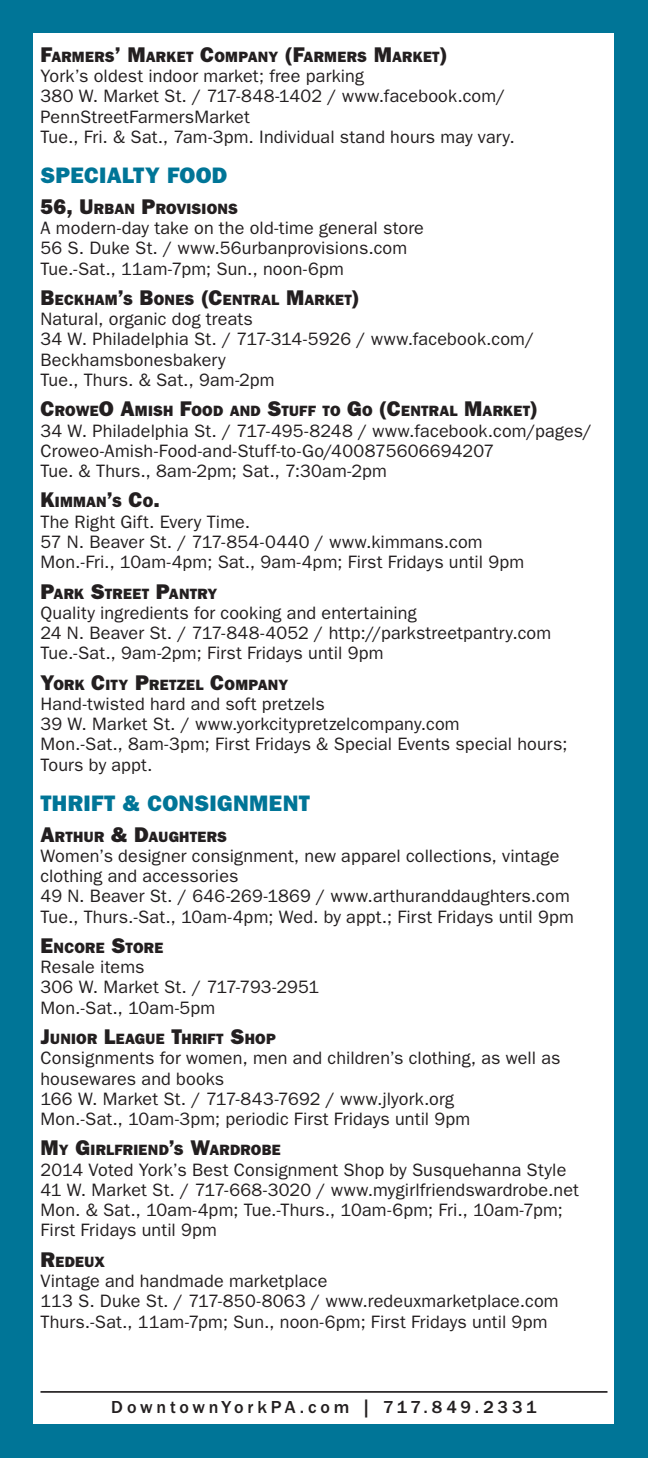
<style>
.page{position:relative;width:648px;height:1458px;background:#007597}
.page>*{position:absolute;margin:0;border:0;box-sizing:border-box;transform-origin:0 0}
.t1{font:22.5px "ITC Franklin Gothic Std Hvy";letter-spacing:.015em;color:#007597}
.t2{font:18px/20.2px "ITC Franklin Gothic Std";letter-spacing:.01em;color:#231f20}
.t3{font:500 18px "ITC Franklin Gothic Std";letter-spacing:.205em;color:#231f20}
.t4{font:15.08px "ITC Franklin Gothic Std Hvy";letter-spacing:.02em;color:#231f20}
.s1{font-size:21.38px}
</style>
<div class="page">
<div style="left:34px;top:34px;width:580px;height:1390px;background:#fff"></div>
<hr style="left:40px;top:1391px;width:568px;height:2px;background:#231f20">
<p class="t4" style="left:40px;top:48px;width:408px"><span class="s1">F</span>ARMERS<span class="s1">’ M</span>ARKET <span class="s1">C</span>OMPANY <span class="s1">(F</span>ARMERS <span class="s1">M</span>ARKET<span class="s1">)</span></p>
<p class="t2" style="left:40px;top:66px;width:476px">York’s oldest indoor market; free parking<br>380 W. Market St. / 717-848-1402 / www.facebook.com/ PennStreetFarmersMarket<br>Tue., Fri. &amp; Sat., 7am-3pm. Individual stand hours may vary.</p>
<p class="t1" style="left:40px;top:162px;width:188px">SPECIALTY FOOD</p>
<p class="t4" style="left:40px;top:200px;width:199px"><span class="s1">56, U</span>RBAN <span class="s1">P</span>ROVISIONS</p>
<p class="t2" style="left:40px;top:218px;width:385px">A modern-day take on the old-time general store<br>56 S. Duke St. / www.56urbanprovisions.com<br>Tue.-Sat., 11am-7pm; Sun., noon-6pm</p>
<p class="t4" style="left:40px;top:291px;width:320px"><span class="s1">B</span>ECKHAM <span class="s1">’</span>S <span class="s1">B</span>ONES <span class="s1">(C</span>ENTRAL <span class="s1">M</span>ARKET<span class="s1">)</span></p>
<p class="t2" style="left:40px;top:309px;width:495px">Natural, organic dog treats<br>34 W. Philadelphia St. / 717-314-5926 / www.facebook.com/ Beckhamsbonesbakery<br>Tue., Thurs. &amp; Sat., 9am-2pm</p>
<p class="t4" style="left:40px;top:402px;width:499px"><span class="s1">C</span>ROWE<span class="s1">O A</span>MISH <span class="s1">F</span>OOD AND <span class="s1">S</span>TUFF TO <span class="s1">G</span>O <span class="s1">(C</span>ENTRAL <span class="s1">M</span>ARKET<span class="s1">)</span></p>
<p class="t2" style="left:40px;top:420px;width:553px">34 W. Philadelphia St. / 717-495-8248 / www.facebook.com/pages/<br>Croweo-Amish-Food-and-Stuff-to-Go/400875606694207<br>Tue. &amp; Thurs., 8am-2pm; Sat., 7:30am-2pm</p>
<p class="t4" style="left:40px;top:493px;width:33px"><span class="s1">K</span>IMMA</p>
<p class="t4" style="left:96px;top:493px;width:65px">N<span class="s1">’</span>S <span class="s1">C</span>O<span class="s1">.</span></p>
<p class="t2" style="left:40px;top:512px;width:485px">The Right Gift. Every Time.<br>57 N. Beaver St. / 717-854-0440 / www.kimmans.com<br>Mon.-Fri., 10am-4pm; Sat., 9am-4pm; First Fridays until 9pm</p>
<p class="t4" style="left:40px;top:585px;width:178px"><span class="s1">P</span>ARK <span class="s1">S</span>TREET <span class="s1">P</span>ANTRY</p>
<p class="t2" style="left:40px;top:603px;width:512px">Quality ingredients for cooking and entertaining<br>24 N. Beaver St. / 717-848-4052 / http://parkstreetpantry.com<br>Tue.-Sat., 9am-2pm; First Fridays until 9pm</p>
<p class="t4" style="left:40px;top:676px;width:249px"><span class="s1">Y</span>ORK <span class="s1">C</span>ITY <span class="s1">P</span>RETZEL <span class="s1">C</span>OMPANY</p>
<p class="t2" style="left:40px;top:694px;width:529px">Hand-twisted hard and soft pretzels<br>39 W. Market St. / www.yorkcitypretzelcompany.com<br>Mon.-Sat., 8am-3pm; First Fridays &amp; Special Events special hours; Tours by appt.</p>
<p class="t1" style="left:40px;top:790px;width:271px">THRIFT &amp; CONSIGNMENT</p>
<p class="t4" style="left:40px;top:828px;width:188px"><span class="s1">A</span>RTHUR <span class="s1">&amp; D</span>AUGHTERS</p>
<p class="t2" style="left:40px;top:846px;width:535px">Women’s designer consignment, new apparel collections, vintage clothing and accessories<br>49 N. Beaver St. / 646-269-1869 / www.arthuranddaughters.com Tue., Thurs.-Sat., 10am-4pm; Wed. by appt.; First Fridays until 9pm</p>
<p class="t4" style="left:40px;top:939px;width:124px"><span class="s1">E</span>NCORE <span class="s1">S</span>TORE</p>
<p class="t2" style="left:40px;top:957px;width:280px">Resale items<br>306 W. Market St. / 717-793-2951<br>Mon.-Sat., 10am-5pm</p>
<p class="t4" style="left:40px;top:1030px;width:237px"><span class="s1">J</span>UNIOR <span class="s1">L</span>EAGUE <span class="s1">T</span>HRIFT <span class="s1">S</span>HOP</p>
<p class="t2" style="left:40px;top:1048px;width:522px">Consignments for women, men and children’s clothing, as well as housewares and books<br>166 W. Market St. / 717-843-7692 / www.jlyork.org<br>Mon.-Sat., 10am-3pm; periodic First Fridays until 9pm</p>
<p class="t4" style="left:40px;top:1141px;width:242px"><span class="s1">M</span>Y <span class="s1">G</span>IRLFRIEND<span class="s1">’</span>S <span class="s1">W</span>ARDROBE</p>
<p class="t2" style="left:40px;top:1160px;width:540px">2014 Voted York’s Best Consignment Shop by Susquehanna Style 41 W. Market St. / 717-668-3020 / www.mygirlfriendswardrobe.net Mon. &amp; Sat., 10am-4pm; Tue.-Thurs., 10am-6pm; Fri., 10am-7pm; First Fridays until 9pm</p>
<p class="t4" style="left:40px;top:1253px;width:66px"><span class="s1">R</span>EDEUX</p>
<p class="t2" style="left:40px;top:1271px;width:520px">Vintage and handmade marketplace<br>113 S. Duke St. / 717-850-8063 / www.redeuxmarketplace.com<br>Thurs.-Sat., 11am-7pm; Sun., noon-6pm; First Fridays until 9pm</p>
<p class="t3" style="left:111px;top:1397px;width:427px">DowntownYorkPA.com | 717.849.2331</p>
</div>
